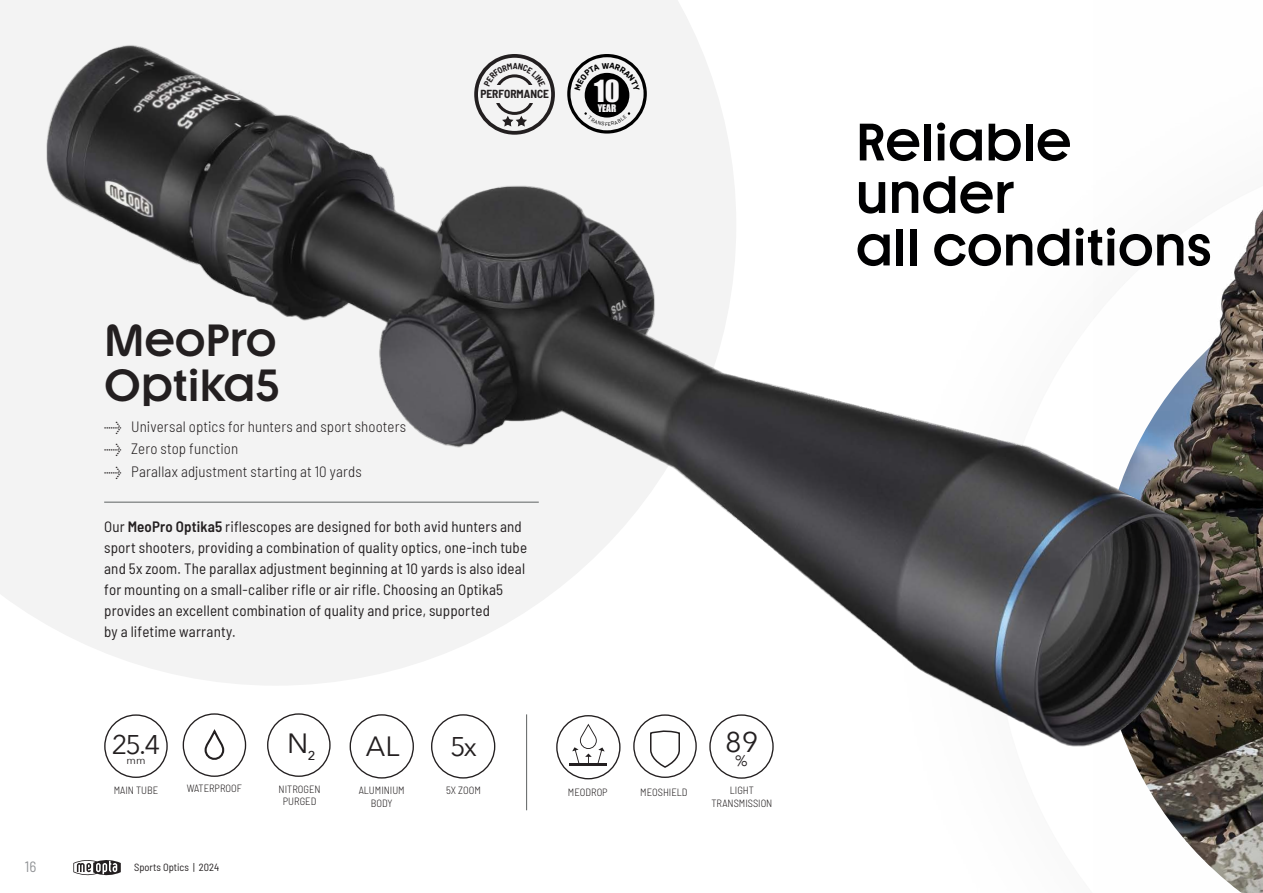
<style>
.page{position:relative;width:1263px;height:893px;background:#fff}
.page>*{position:absolute;margin:0;border:0;box-sizing:border-box;transform-origin:0 0}
.t1{font:500 52.5px "Youth";color:#000001}
.t2{font:500 45px "Youth";color:#231f20}
.t3{font:28.5px "Avenir Next";color:#231f20}
.t4{font:27.9px "Impact";color:#f7f6f7}
.t5{font:27.75px "Avenir Next";color:#231f20}
.t6{font:27px "Avenir Next";color:#231f20}
.t7{font:semi-condensed 15px/21px "Barlow";letter-spacing:.01em;color:#231f20}
.t8{font:300 semi-condensed 15px "Barlow";letter-spacing:.01em;color:#231f20}
.t9{font:semi-condensed 15px "Barlow";color:#939598}
.t10{font:15px "Avenir Next";color:#231f20}
.t11{font:700 semi-condensed 11.4px "Barlow";color:#231f20}
.t12{font:10.65px "Avenir Next";color:#231f20}
.t13{font:300 semi-condensed 10.5px "Barlow";color:#231f20}
.t14{font:semi-condensed 10.5px "Barlow";color:#231f20}
.t15{font:9.6px "Impact";color:#f7f6f7}
.s1{font-family:"Meta Pro";font-weight:400;font-stretch:normal}
.s2{font-weight:600}
</style>
<div class="page">
<img style="left:0;top:0;width:1093px;height:802px">
<svg style="left:649px;top:729px;width:32px;height:40px"></svg>
<div style="left:633px;top:714px;width:64px;height:64px;border:1px solid #231f20;border-radius:50%"></div>
<hr style="left:570px;top:764px;width:37px;height:2px;background:#231f20">
<svg style="left:572px;top:724px;width:33px;height:40px"></svg>
<div style="left:556px;top:715px;width:64px;height:64px;border:1px solid #231f20;border-radius:50%"></div>
<hr style="left:104px;top:502px;width:435px;height:1px;background:#5d6161">
<hr style="left:526px;top:714px;width:1px;height:96px;background:#5d6161">
<div style="left:709px;top:714px;width:65px;height:65px;border:1px solid #231f20;border-radius:50%"></div>
<img style="left:1093px;top:209px;width:170px;height:684px">
<div style="left:474px;top:54px;width:81px;height:81px;border:4px solid #231f20;border-radius:50%"></div>
<div style="left:494px;top:74px;width:41px;height:41px;border:3px solid #231f20;border-radius:50%"></div>
<div style="left:479px;top:86px;width:69px;height:17px;background:#f3f3f3"></div>
<svg style="left:500px;top:115px;width:29px;height:13px"></svg>
<div style="left:104px;top:714px;width:64px;height:64px;border:1px solid #231f20;border-radius:50%"></div>
<div style="left:205px;top:730px;width:19px;height:30px;border:2px solid #231f20;border-radius:9px"></div>
<div style="left:183px;top:713px;width:63px;height:64px;border:1px solid #231f20;border-radius:50%"></div>
<div style="left:267px;top:713px;width:64px;height:64px;border:1px solid #231f20;border-radius:50%"></div>
<div style="left:350px;top:714px;width:64px;height:65px;border:1px solid #231f20;border-radius:50%"></div>
<div style="left:431px;top:714px;width:64px;height:65px;border:1px solid #231f20;border-radius:50%"></div>
<div style="left:0;top:721px;width:54px;height:172px;background:#fff"></div>
<svg style="left:73px;top:860px;width:48px;height:16px"></svg>
<svg style="left:484px;top:63px;width:61px;height:23px"></svg>
<svg style="left:567px;top:54px;width:80px;height:80px"></svg>
<p class="t11" style="left:480px;top:86px;width:70px">PERFORMANCE</p>
<p class="t4" style="left:594px;top:69px;width:27px">10</p>
<p class="t15" style="left:598px;top:101px;width:20px">YEAR</p>
<p class="t2" style="left:104px;top:312px;width:174px">MeoPro</p>
<p class="t2" style="left:104px;top:357px;width:177px">Optika5</p>
<p class="t8" style="left:104px;top:416px;width:304px"><span class="s1">→</span> Universal optics for hunters and sport shooters</p>
<p class="t8" style="left:104px;top:438px;width:136px"><span class="s1">→</span> Zero stop function</p>
<p class="t8" style="left:104px;top:461px;width:259px"><span class="s1">→</span> Parallax adjustment starting at 10 yards</p>
<p class="t7" style="left:104px;top:515px;width:424px">Our <span class="s2">MeoPro Optika5</span> riflescopes are designed for both avid hunters and sport shooters, providing a combination of quality optics, one-inch tube and 5x zoom. The parallax adjustment beginning at 10 yards is also ideal for mounting on a small-caliber rifle or air rifle. Choosing an Optika5 provides an excellent combination of quality and price, supported</p>
<p class="t7" style="left:104px;top:620px;width:133px">by a lifetime warranty.</p>
<p class="t6" style="left:112px;top:722px;width:50px">25.4</p>
<h3 class="t5" style="left:287px;top:720px;width:30px">N<sub>2</sub></h3>
<h3 class="t5" style="left:366px;top:723px;width:35px">AL</h3>
<p class="t13" style="left:187px;top:781px;width:56px">WATERPROOF</p>
<p class="t13" style="left:279px;top:781px;width:43px">NITROGEN</p>
<p class="t13" style="left:283px;top:794px;width:35px">PURGED</p>
<p class="t12" style="left:127px;top:751px;width:20px">mm</p>
<p class="t13" style="left:114px;top:782px;width:46px">MAIN TUBE</p>
<p class="t13" style="left:359px;top:783px;width:47px">ALUMINIUM</p>
<p class="t13" style="left:371px;top:796px;width:23px">BODY</p>
<p class="t9" style="left:25px;top:855px;width:13px">16</p>
<p class="t14" style="left:134px;top:860px;width:86px">Sports Optics | 2024</p>
<p class="t6" style="left:450px;top:724px;width:28px">5x</p>
<p class="t13" style="left:446px;top:783px;width:36px">5X ZOOM</p>
<p class="t13" style="left:568px;top:784px;width:41px">MEODROP</p>
<p class="t13" style="left:640px;top:784px;width:49px">MEOSHIELD</p>
<p class="t3" style="left:725px;top:718px;width:35px">89</p>
<p class="t10" style="left:735px;top:748px;width:14px">%</p>
<p class="t13" style="left:730px;top:783px;width:26px">LIGHT</p>
<p class="t13" style="left:711px;top:796px;width:62px">TRANSMISSION</p>
<p class="t1" style="left:856px;top:109px;width:217px">Reliable</p>
<p class="t1" style="left:856px;top:162px;width:160px">under</p>
<p class="t1" style="left:856px;top:214px;width:358px">all conditions</p>
</div>
